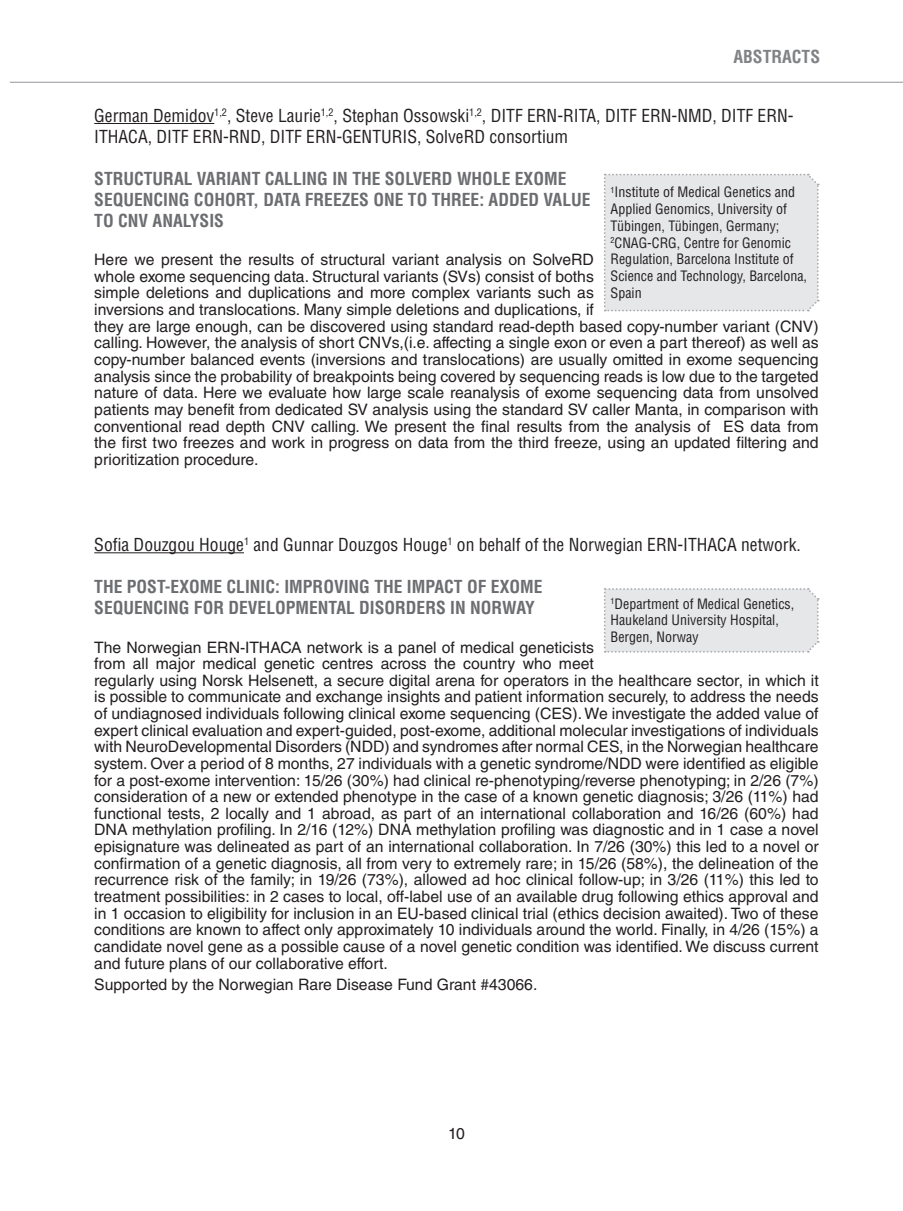
<style>
.page{position:relative;width:903px;height:1211px;background:#fff}
.page>*{position:absolute;margin:0;border:0;box-sizing:border-box;transform-origin:0 0}
.S1{font:condensed 17.5px/21px "Helvetica LT Std";color:#231f20}
.S2{font:700 condensed 17.5px/21px "Helvetica LT Std";color:#6c6d70}
.t1{font:700 condensed 17.5px "Helvetica LT Std";color:#808285}
.t2{font:15.75px/16.6px "Helvetica LT Std";color:#231f20}
.t3{font:condensed 14px/16.8px "Helvetica LT Std";color:#231f20}
</style>
<div class="page">
<hr style="left:10px;top:82px;width:893px;height:1px;background:#a8a9ad">
<hr style="left:94px;top:123px;width:120px;height:1px;background:#231f20">
<div style="left:604px;top:173px;width:215px;height:138px;background:#e6e7e9"></div>
<hr style="left:94px;top:552px;width:150px;height:1px;background:#231f20">
<div style="left:604px;top:588px;width:215px;height:64px;background:#e6e7e9"></div>
<p class="t1" style="left:733px;top:46px;width:88px">ABSTRACTS</p>
<p class="S1" style="left:94px;top:105px;width:701px">German Demidov<sup>1,2</sup>, Steve Laurie<sup>1,2</sup>, Stephan Ossowski<sup>1,2</sup>, DITF ERN-RITA, DITF ERN-NMD, DITF ERN-<br>ITHACA, DITF ERN-RND, DITF ERN-GENTURIS, SolveRD consortium</p>
<p class="S2" style="left:94px;top:168px;width:498px">STRUCTURAL VARIANT CALLING IN THE SOLVERD WHOLE EXOME<br>SEQUENCING COHORT, DATA FREEZES ONE TO THREE: ADDED VALUE<br>TO CNV ANALYSIS</p>
<p class="t2" style="left:94px;top:251px;width:726px">Here we present the results of structural variant analysis on SolveRD<br>whole exome sequencing data. Structural variants (SVs) consist of boths<br>simple deletions and duplications and more complex variants such as<br>inversions and translocations. Many simple deletions and duplications, if<br>they are large enough, can be discovered using standard read-depth based copy-number variant (CNV) calling. However, the analysis of short CNVs,(i.e. affecting a single exon or even a part thereof) as well as copy-number balanced events (inversions and translocations) are usually omitted in exome sequencing analysis since the probability of breakpoints being covered by sequencing reads is low due to the targeted nature of data. Here we evaluate how large scale reanalysis of exome sequencing data from unsolved patients may benefit from dedicated SV analysis using the standard SV caller Manta, in comparison with conventional read depth CNV calling. We present the final results from the analysis of ES data from the first two freezes and work in progress on data from the third freeze, using an updated filtering and prioritization procedure.</p>
<p class="t3" style="left:610px;top:183px;width:186px"><sup>1</sup>Institute of Medical Genetics and<br>Applied Genomics, University of<br>Tübingen, Tübingen, Germany;</p>
<p class="t3" style="left:610px;top:234px;width:198px"><sup>2</sup>CNAG-CRG, Centre for Genomic<br>Regulation, Barcelona Institute of<br>Science and Technology, Barcelona,<br>Spain</p>
<p class="S1" style="left:94px;top:534px;width:708px">Sofia Douzgou Houge<sup>1</sup> and Gunnar Douzgos Houge<sup>1</sup> on behalf of the Norwegian ERN-ITHACA network.</p>
<p class="S2" style="left:94px;top:576px;width:450px">THE POST-EXOME CLINIC: IMPROVING THE IMPACT OF EXOME<br>SEQUENCING FOR DEVELOPMENTAL DISORDERS IN NORWAY</p>
<p class="t2" style="left:94px;top:638px;width:726px">The Norwegian ERN-ITHACA network is a panel of medical geneticists<br>from all major medical genetic centres across the country who meet<br>regularly using Norsk Helsenett, a secure digital arena for operators in the healthcare sector, in which it is possible to communicate and exchange insights and patient information securely, to address the needs of undiagnosed individuals following clinical exome sequencing (CES). We investigate the added value of expert clinical evaluation and expert-guided, post-exome, additional molecular investigations of individuals with NeuroDevelopmental Disorders (NDD) and syndromes after normal CES, in the Norwegian healthcare system. Over a period of 8 months, 27 individuals with a genetic syndrome/NDD were identified as eligible for a post-exome intervention: 15/26 (30%) had clinical re-phenotyping/reverse phenotyping; in 2/26 (7%) consideration of a new or extended phenotype in the case of a known genetic diagnosis; 3/26 (11%) had functional tests, 2 locally and 1 abroad, as part of an international collaboration and 16/26 (60%) had DNA methylation profiling. In 2/16 (12%) DNA methylation profiling was diagnostic and in 1 case a novel episignature was delineated as part of an international collaboration. In 7/26 (30%) this led to a novel or confirmation of a genetic diagnosis, all from very to extremely rare; in 15/26 (58%), the delineation of the recurrence risk of the family; in 19/26 (73%), allowed ad hoc clinical follow-up; in 3/26 (11%) this led to treatment possibilities: in 2 cases to local, off-label use of an available drug following ethics approval and in 1 occasion to eligibility for inclusion in an EU-based clinical trial (ethics decision awaited). Two of these conditions are known to affect only approximately 10 individuals around the world. Finally, in 4/26 (15%) a candidate novel gene as a possible cause of a novel genetic condition was identified. We discuss current and future plans of our collaborative effort.</p>
<p class="t2" style="left:94px;top:976px;width:445px">Supported by the Norwegian Rare Disease Fund Grant #43066.</p>
<p class="t3" style="left:610px;top:595px;width:185px"><sup>1</sup>Department of Medical Genetics,<br>Haukeland University Hospital,<br>Bergen, Norway</p>
<p class="t2" style="left:448px;top:1124px;width:18px">10</p>
</div>
